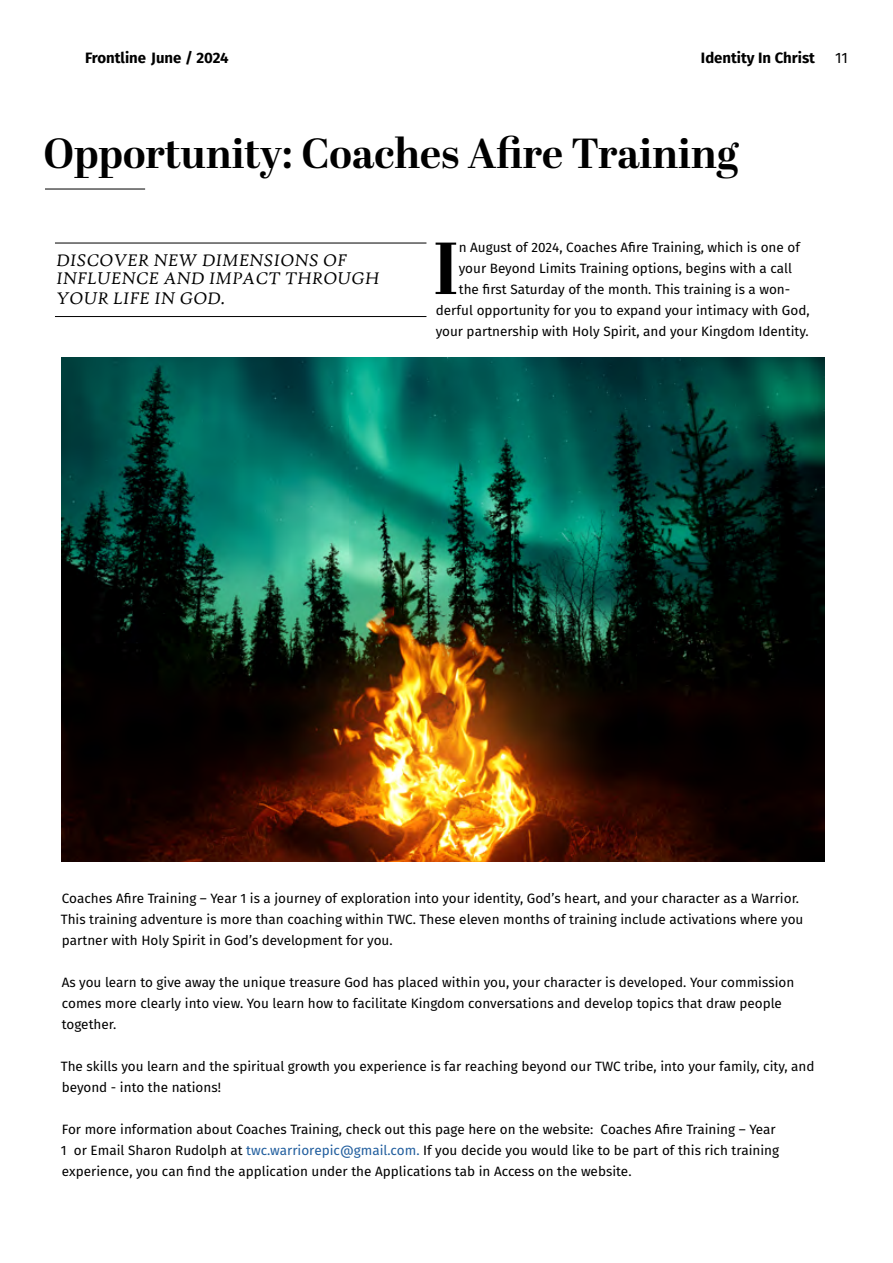
<style>
.page{position:relative;width:893px;height:1263px;background:#fff}
.page>*{position:absolute;margin:0;border:0;box-sizing:border-box;transform-origin:0 0}
.t1{font:700 73.5px "Abril Display";color:#000}
.t2{font:700 42px "Abril Display";color:#000}
.t3{font:italic 18px/18.8px "High Tower Text";color:#000}
.t4{font:700 15px "Fira Sans";color:#000}
.t5{font:15px "Fira Sans";color:#000}
.t6{font:13.5px/21px "Fira Sans";color:#000}
.s1{color:#215e9e}
</style>
<div class="page">
<img style="left:62px;top:357px;width:763px;height:504px">
<hr style="left:45px;top:189px;width:100px;height:1px;background:#000">
<hr style="left:55px;top:316px;width:371px;height:1px;background:#000">
<hr style="left:55px;top:243px;width:371px;height:1px;background:#000">
<p class="t4" style="left:85px;top:45px;width:145px">Frontline June / 2024</p>
<p class="t4" style="left:701px;top:45px;width:116px">Identity In Christ</p>
<p class="t5" style="left:835px;top:47px;width:14px">11</p>
<h2 class="t2" style="left:44px;top:124px;width:696px">Opportunity: Coaches Afire Training</h2>
<h3 class="t3" style="left:56px;top:251px;width:325px">DISCOVER NEW DIMENSIONS OF<br>INFLUENCE AND IMPACT THROUGH<br>YOUR LIFE IN GOD.</h3>
<h1 class="t1" style="left:433px;top:217px;width:27px">I</h1>
<p class="t6" style="left:459px;top:237px;width:343px">n August of 2024, Coaches Afire Training, which is one of</p>
<p class="t6" style="left:459px;top:258px;width:335px">your Beyond Limits Training options, begins with a call</p>
<p class="t6" style="left:459px;top:279px;width:333px">the first Saturday of the month. This training is a won-</p>
<p class="t6" style="left:436px;top:300px;width:375px">derful opportunity for you to expand your intimacy with God,</p>
<p class="t6" style="left:436px;top:321px;width:374px">your partnership with Holy Spirit, and your Kingdom Identity.</p>
<p class="t6" style="left:61px;top:888px;width:744px">Coaches Afire Training – Year 1 is a journey of exploration into your identity, God’s heart, and your character as a Warrior.<br>This training adventure is more than coaching within TWC. These eleven months of training include activations where you partner with Holy Spirit in God’s development for you.</p>
<p class="t6" style="left:62px;top:972px;width:734px">As you learn to give away the unique treasure God has placed within you, your character is developed. Your commission comes more clearly into view. You learn how to facilitate Kingdom conversations and develop topics that draw people together.</p>
<p class="t6" style="left:61px;top:1056px;width:755px">The skills you learn and the spiritual growth you experience is far reaching beyond our TWC tribe, into your family, city, and beyond - into the nations!</p>
<p class="t6" style="left:61px;top:1119px;width:720px">For more information about Coaches Training, check out this page here on the website: Coaches Afire Training – Year<br>1 or Email Sharon Rudolph at <span class="s1">twc.warriorepic@gmail.com.</span> If you decide you would like to be part of this rich training experience, you can find the application under the Applications tab in Access on the website.</p>
</div>
